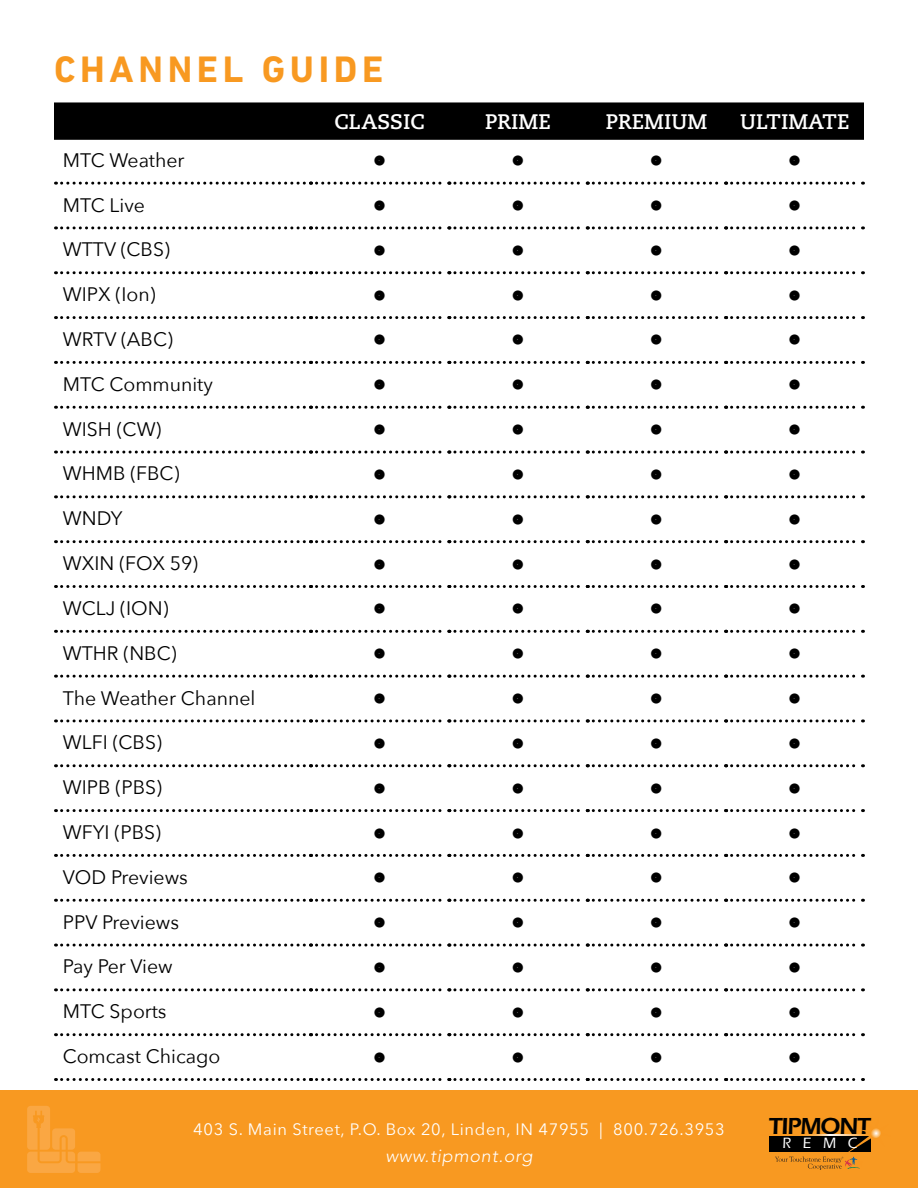
<style>
.page{position:relative;width:918px;height:1188px;background:#fff}
.page>*{position:absolute;margin:0;border:0;box-sizing:border-box;transform-origin:0 0}
.t1{font:700 37.5px "DIN Next LT Pro";letter-spacing:.125em;color:#f89921}
.t2{font:600 24px "Eras ITC";letter-spacing:-.05em;color:#000}
.t3{font:700 21px "Caecilia";color:#fff}
.t4{font:19.5px "Avenir Next";color:#000}
.t5{font:italic 300 18px "Avenir LT Std";letter-spacing:.04em;color:#fff}
.t6{font:16.5px "Avenir Next";letter-spacing:.04em;color:#fff}
.t7{font:500 15.45px "Eras ITC";color:#fff}
</style>
<div class="page">
<div style="left:0;top:1091px;width:918px;height:97px;background:#f89921"></div>
<svg style="left:27px;top:1106px;width:73px;height:67px"></svg>
<div style="left:769px;top:1135px;width:102px;height:16px;background:#000"></div>
<svg style="left:775px;top:1128px;width:106px;height:42px"></svg>
<div style="left:54px;top:102px;width:810px;height:38px;background:#000"></div>
<svg style="left:317px;top:182px;width:263px;height:3px"></svg>
<svg style="left:587px;top:182px;width:269px;height:3px"></svg>
<svg style="left:317px;top:226px;width:263px;height:3px"></svg>
<svg style="left:587px;top:226px;width:269px;height:3px"></svg>
<svg style="left:317px;top:271px;width:263px;height:3px"></svg>
<svg style="left:587px;top:271px;width:269px;height:3px"></svg>
<svg style="left:317px;top:316px;width:263px;height:3px"></svg>
<svg style="left:587px;top:316px;width:269px;height:3px"></svg>
<svg style="left:317px;top:361px;width:263px;height:3px"></svg>
<svg style="left:587px;top:361px;width:269px;height:3px"></svg>
<svg style="left:317px;top:406px;width:263px;height:3px"></svg>
<svg style="left:587px;top:406px;width:269px;height:3px"></svg>
<svg style="left:317px;top:451px;width:263px;height:3px"></svg>
<svg style="left:587px;top:451px;width:269px;height:3px"></svg>
<svg style="left:317px;top:495px;width:263px;height:3px"></svg>
<svg style="left:587px;top:495px;width:269px;height:3px"></svg>
<svg style="left:317px;top:540px;width:263px;height:3px"></svg>
<svg style="left:587px;top:540px;width:269px;height:3px"></svg>
<svg style="left:317px;top:585px;width:263px;height:3px"></svg>
<svg style="left:587px;top:585px;width:269px;height:3px"></svg>
<svg style="left:317px;top:630px;width:263px;height:3px"></svg>
<svg style="left:587px;top:630px;width:269px;height:3px"></svg>
<svg style="left:317px;top:675px;width:263px;height:3px"></svg>
<svg style="left:587px;top:675px;width:269px;height:3px"></svg>
<svg style="left:317px;top:719px;width:263px;height:3px"></svg>
<svg style="left:587px;top:719px;width:269px;height:3px"></svg>
<svg style="left:317px;top:764px;width:263px;height:3px"></svg>
<svg style="left:587px;top:764px;width:269px;height:3px"></svg>
<svg style="left:317px;top:809px;width:263px;height:3px"></svg>
<svg style="left:587px;top:809px;width:269px;height:3px"></svg>
<svg style="left:317px;top:854px;width:263px;height:3px"></svg>
<svg style="left:587px;top:854px;width:269px;height:3px"></svg>
<svg style="left:317px;top:899px;width:263px;height:3px"></svg>
<svg style="left:587px;top:899px;width:269px;height:3px"></svg>
<svg style="left:317px;top:944px;width:263px;height:3px"></svg>
<svg style="left:587px;top:944px;width:269px;height:3px"></svg>
<svg style="left:317px;top:988px;width:263px;height:3px"></svg>
<svg style="left:587px;top:988px;width:269px;height:3px"></svg>
<svg style="left:317px;top:1033px;width:263px;height:3px"></svg>
<svg style="left:587px;top:1033px;width:269px;height:3px"></svg>
<svg style="left:317px;top:1078px;width:263px;height:3px"></svg>
<svg style="left:587px;top:1078px;width:269px;height:3px"></svg>
<svg style="left:56px;top:182px;width:255px;height:3px"></svg>
<svg style="left:56px;top:226px;width:255px;height:3px"></svg>
<svg style="left:56px;top:271px;width:255px;height:3px"></svg>
<svg style="left:56px;top:316px;width:255px;height:3px"></svg>
<svg style="left:56px;top:361px;width:255px;height:3px"></svg>
<svg style="left:56px;top:406px;width:255px;height:3px"></svg>
<svg style="left:56px;top:451px;width:255px;height:3px"></svg>
<svg style="left:56px;top:495px;width:255px;height:3px"></svg>
<svg style="left:56px;top:540px;width:255px;height:3px"></svg>
<svg style="left:56px;top:585px;width:255px;height:3px"></svg>
<svg style="left:56px;top:630px;width:255px;height:3px"></svg>
<svg style="left:56px;top:675px;width:255px;height:3px"></svg>
<svg style="left:56px;top:719px;width:255px;height:3px"></svg>
<svg style="left:56px;top:764px;width:255px;height:3px"></svg>
<svg style="left:56px;top:809px;width:255px;height:3px"></svg>
<svg style="left:56px;top:854px;width:255px;height:3px"></svg>
<svg style="left:56px;top:899px;width:255px;height:3px"></svg>
<svg style="left:56px;top:944px;width:255px;height:3px"></svg>
<svg style="left:56px;top:988px;width:255px;height:3px"></svg>
<svg style="left:56px;top:1033px;width:255px;height:3px"></svg>
<svg style="left:56px;top:1078px;width:255px;height:3px"></svg>
<h1 class="t1" style="left:54px;top:47px;width:331px">CHANNEL GUIDE</h1>
<p class="t3" style="left:335px;top:110px;width:92px">CLASSIC</p>
<p class="t3" style="left:485px;top:110px;width:67px">PRIME</p>
<p class="t3" style="left:606px;top:110px;width:103px">PREMIUM</p>
<p class="t3" style="left:740px;top:110px;width:111px">ULTIMATE</p>
<p class="t4" style="left:63px;top:143px;width:123px">MTC Weather</p>
<p class="t4" style="left:63px;top:188px;width:84px">MTC Live</p>
<p class="t4" style="left:63px;top:233px;width:108px">WTTV (CBS)</p>
<p class="t4" style="left:63px;top:278px;width:94px">WIPX (Ion)</p>
<p class="t4" style="left:63px;top:323px;width:111px">WRTV (ABC)</p>
<p class="t4" style="left:63px;top:368px;width:152px">MTC Community</p>
<p class="t4" style="left:63px;top:412px;width:100px">WISH (CW)</p>
<p class="t4" style="left:63px;top:457px;width:118px">WHMB (FBC)</p>
<p class="t4" style="left:63px;top:502px;width:61px">WNDY</p>
<p class="t4" style="left:63px;top:547px;width:137px">WXIN (FOX 59)</p>
<p class="t4" style="left:63px;top:592px;width:107px">WCLJ (ION)</p>
<p class="t4" style="left:63px;top:636px;width:115px">WTHR (NBC)</p>
<p class="t4" style="left:63px;top:681px;width:194px">The Weather Channel</p>
<p class="t4" style="left:63px;top:726px;width:100px">WLFI (CBS)</p>
<p class="t4" style="left:63px;top:771px;width:101px">WIPB (PBS)</p>
<p class="t4" style="left:63px;top:816px;width:100px">WFYI (PBS)</p>
<p class="t4" style="left:63px;top:861px;width:127px">VOD Previews</p>
<p class="t4" style="left:63px;top:905px;width:118px">PPV Previews</p>
<p class="t4" style="left:63px;top:950px;width:111px">Pay Per View</p>
<p class="t4" style="left:63px;top:995px;width:105px">MTC Sports</p>
<p class="t4" style="left:63px;top:1040px;width:159px">Comcast Chicago</p>
<p class="t6" style="left:193px;top:1115px;width:533px">403 S. Main Street, P.O. Box 20, Linden, IN 47955 | 800.726.3953</p>
<p class="t5" style="left:385px;top:1145px;width:149px">www.tipmont.org</p>
<p class="t2" style="left:769px;top:1112px;width:104px">TIPMONT</p>
<p class="t7" style="left:783px;top:1134px;width:77px">R E M C</p>
</div>
